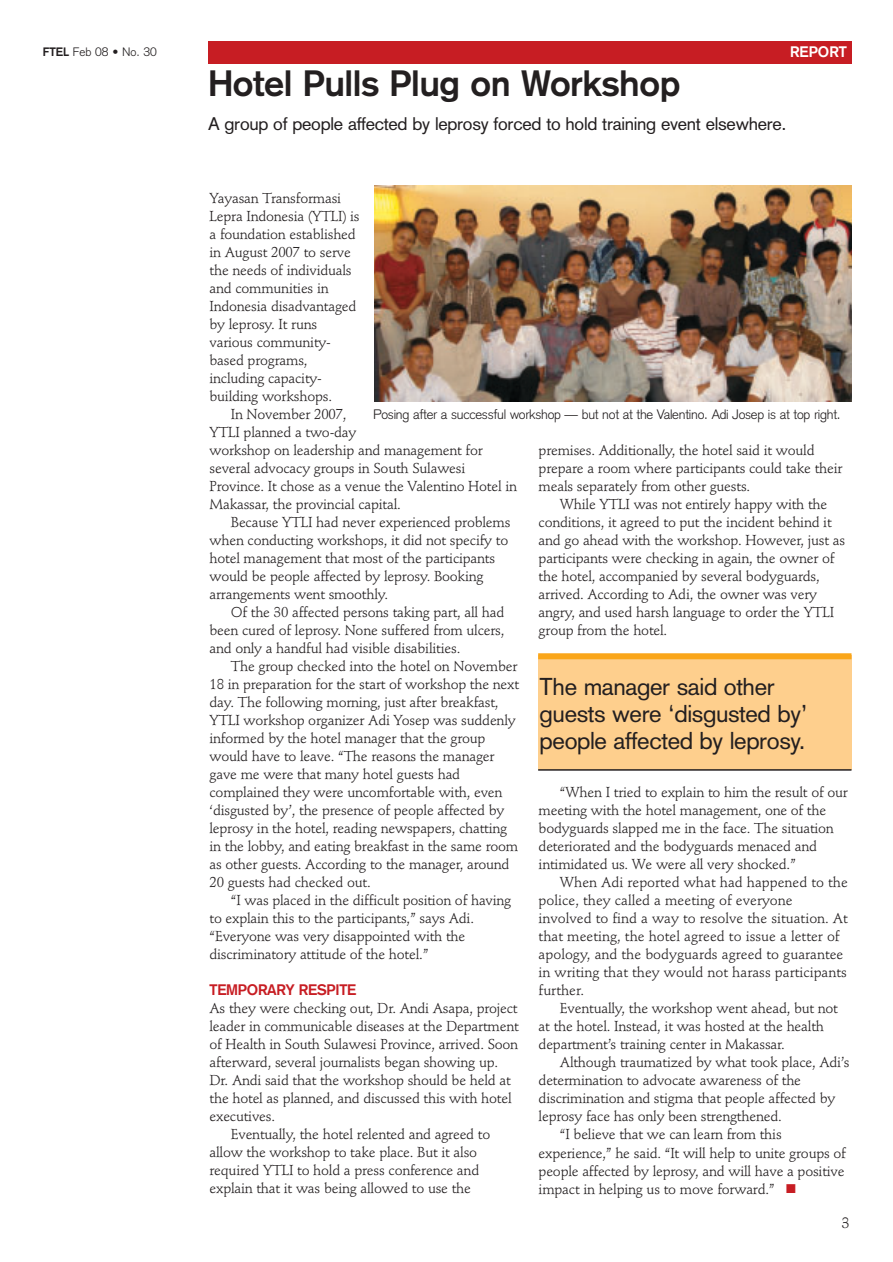
<style>
.page{position:relative;width:893px;height:1262px;background:#fff}
.page>*{position:absolute;margin:0;border:0;box-sizing:border-box;transform-origin:0 0}
.t1{font:700 36px "Akzidenz Grotesk";letter-spacing:-.01em;color:#231f20}
.t2{font:24px/27px "Akzidenz Grotesk";letter-spacing:-.015em;color:#231f20}
.t3{font:18px "Akzidenz Grotesk";letter-spacing:-.015em;color:#231f20}
.t4{font:700 15px "Akzidenz Grotesk";letter-spacing:-.015em;color:#c71d23}
.t5{font:700 15px "Akzidenz Grotesk";color:#fff}
.t6{font:15px "Stempel Schneidler";color:#231f20}
.t7{font:14.25px/18px "Stempel Schneidler";letter-spacing:-.015em;color:#231f20}
.t8{font:300 13.5px "Akzidenz Grotesk";letter-spacing:-.015em;color:#231f20}
.t9{font:300 12px "Akzidenz Grotesk";color:#231f20}
.s1{font-weight:700}
.s2{color:#c71d23}
</style>
<div class="page">
<img style="left:375px;top:186px;width:476px;height:215px">
<div style="left:208px;top:41px;width:643px;height:22px;background:#c71d23"></div>
<div style="left:538px;top:655px;width:313px;height:115px;background:#fecf8d"></div>
<div style="left:538px;top:653px;width:313px;height:6px;background:#faa61a"></div>
<hr style="left:538px;top:769px;width:313px;height:1px;background:#231f20">
<p class="t9" style="left:43px;top:47px;width:115px"><span class="s1">FTEL</span> Feb 08 • No. 30</p>
<p class="t5" style="left:790px;top:46px;width:58px">REPORT</p>
<h1 class="t1" style="left:208px;top:71px;width:474px">Hotel Pulls Plug on Workshop</h1>
<p class="t3" style="left:208px;top:117px;width:580px">A group of people affected by leprosy forced to hold training event elsewhere.</p>
<p class="t7" style="left:209px;top:191px;width:152px">Yayasan Transformasi<br>Lepra Indonesia (YTLI) is a foundation established in August 2007 to serve the needs of individuals and communities in<br>Indonesia disadvantaged by leprosy. It runs various community&shy;based programs, including capacity&shy;building workshops.</p>
<p class="t7" style="left:209px;top:407px;width:309px;text-indent:21px">In November 2007,<br>YTLI planned a two-day<br>workshop on leadership and management for several advocacy groups in South Sulawesi Province. It chose as a venue the Valentino Hotel in Makassar, the provincial capital.</p>
<p class="t7" style="left:209px;top:515px;width:302px;text-indent:21px">Because YTLI had never experienced problems when conducting workshops, it did not specify to hotel management that most of the participants would be people affected by leprosy. Booking arrangements went smoothly.</p>
<p class="t7" style="left:209px;top:605px;width:296px;text-align:justify;text-indent:21px">Of the 30 affected persons taking part, all had been cured of leprosy. None suffered from ulcers, and only a handful had visible disabilities.</p>
<p class="t7" style="left:209px;top:659px;width:311px;text-indent:21px">The group checked into the hotel on November 18 in preparation for the start of workshop the next day. The following morning, just after breakfast, YTLI workshop organizer Adi Yosep was suddenly informed by the hotel manager that the group would have to leave. “The reasons the manager gave me were that many hotel guests had complained they were uncomfortable with, even ‘disgusted by’, the presence of people affected by leprosy in the hotel, reading newspapers, chatting in the lobby, and eating breakfast in the same room as other guests. According to the manager, around 20 guests had checked out.</p>
<p class="t7" style="left:209px;top:893px;width:303px;text-indent:21px">“I was placed in the difficult position of having to explain this to the participants,” says Adi. “Everyone was very disappointed with the discriminatory attitude of the hotel.”</p>
<p class="t4" style="left:209px;top:984px;width:148px">TEMPORARY RESPITE</p>
<p class="t7" style="left:209px;top:1001px;width:309px">As they were checking out, Dr. Andi Asapa, project</p>
<p class="t7" style="left:209px;top:1019px;width:311px">leader in communicable diseases at the Department</p>
<p class="t7" style="left:209px;top:1037px;width:310px">of Health in South Sulawesi Province, arrived. Soon</p>
<p class="t7" style="left:209px;top:1055px;width:290px">afterward, several journalists began showing up.</p>
<p class="t7" style="left:209px;top:1073px;width:303px">Dr. Andi said that the workshop should be held at</p>
<p class="t7" style="left:209px;top:1091px;width:304px">the hotel as planned, and discussed this with hotel</p>
<p class="t7" style="left:209px;top:1109px;width:67px">executives.</p>
<p class="t7" style="left:231px;top:1127px;width:261px">Eventually, the hotel relented and agreed to</p>
<p class="t7" style="left:209px;top:1145px;width:269px">allow the workshop to take place. But it also</p>
<p class="t7" style="left:209px;top:1163px;width:271px">required YTLI to hold a press conference and</p>
<p class="t7" style="left:209px;top:1181px;width:263px">explain that it was being allowed to use the</p>
<p class="t8" style="left:373px;top:409px;width:469px">Posing after a successful workshop — but not at the Valentino. Adi Josep is at top right.</p>
<p class="t7" style="left:538px;top:443px;width:305px">premises. Additionally, the hotel said it would prepare a room where participants could take their meals separately from other guests.</p>
<p class="t7" style="left:538px;top:497px;width:308px;text-indent:21px">While YTLI was not entirely happy with the conditions, it agreed to put the incident behind it and go ahead with the workshop. However, just as participants were checking in again, the owner of the hotel, accompanied by several bodyguards, arrived. According to Adi, the owner was very angry, and used harsh language to order the YTLI group from the hotel.</p>
<h2 class="t2" style="left:539px;top:675px;width:269px">The manager said other guests were ‘disgusted by’ people affected by leprosy.</h2>
<p class="t7" style="left:538px;top:785px;width:311px;text-indent:21px">“When I tried to explain to him the result of our meeting with the hotel management, one of the bodyguards slapped me in the face. The situation deteriorated and the bodyguards menaced and intimidated us. We were all very shocked.”</p>
<p class="t7" style="left:538px;top:875px;width:311px;text-indent:21px">When Adi reported what had happened to the police, they called a meeting of everyone involved to find a way to resolve the situation. At that meeting, the hotel agreed to issue a letter of apology, and the bodyguards agreed to guarantee in writing that they would not harass participants further.</p>
<p class="t7" style="left:538px;top:1001px;width:301px;text-indent:21px">Eventually, the workshop went ahead, but not at the hotel. Instead, it was hosted at the health department’s training center in Makassar.</p>
<p class="t7" style="left:560px;top:1055px;width:291px">Although traumatized by what took place, Adi’s</p>
<p class="t7" style="left:538px;top:1073px;width:264px">determination to advocate awareness of the</p>
<p class="t7" style="left:538px;top:1091px;width:298px">discrimination and stigma that people affected by</p>
<p class="t7" style="left:538px;top:1109px;width:245px">leprosy face has only been strengthened.</p>
<p class="t7" style="left:560px;top:1127px;width:223px">“I believe that we can learn from this</p>
<p class="t7" style="left:538px;top:1145px;width:309px">experience,” he said. “It will help to unite groups of</p>
<p class="t7" style="left:538px;top:1163px;width:307px">people affected by leprosy, and will have a positive</p>
<p class="t7" style="left:538px;top:1181px;width:259px">impact in helping us to move forward.” <span class="s2">■</span></p>
<p class="t6" style="left:842px;top:1216px;width:9px">3</p>
</div>
